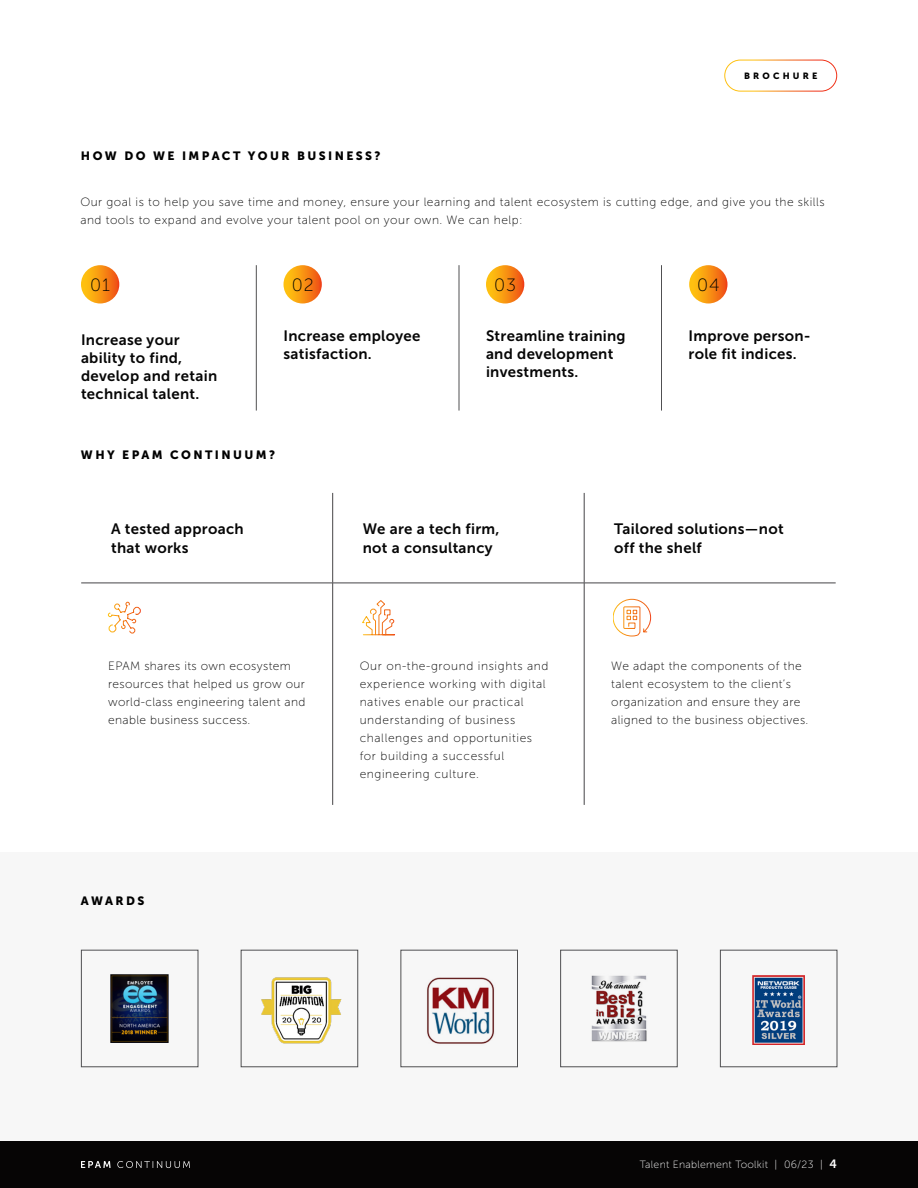
<style>
.page{position:relative;width:918px;height:1188px;background:#fff}
.page>*{position:absolute;margin:0;border:0;box-sizing:border-box;transform-origin:0 0}
.t1{font:17.85px "Museo Sans 100";letter-spacing:.05em;color:#000}
.t2{font:15px/18px "Museo Sans 700";letter-spacing:.02em;color:#060606}
.t3{font:12px/18px "Museo Sans 100";letter-spacing:.04em;color:#060606}
.t4{font:12px "Museo Sans 900";letter-spacing:.2em;color:#000}
.t5{font:10.5px "Museo Sans 100";letter-spacing:.025em;color:#fff}
.t6{font:9px "Museo Sans 900";letter-spacing:.35em;color:#000}
.s1{font-family:"Museo Sans 700";font-size:12px}
</style>
<div class="page">
<div style="left:0;top:852px;width:918px;height:336px;background:#f7f7f7"></div>
<div style="left:0;top:1141px;width:918px;height:47px;background:#060505"></div>
<svg style="left:117px;top:1161px;width:73px;height:7px"></svg>
<svg style="left:81px;top:1161px;width:30px;height:7px"></svg>
<div style="left:724px;top:60px;width:113px;height:31px;border:1px solid #fff;border-radius:16px"></div>
<hr style="left:81px;top:583px;width:252px;height:1px;background:#464547">
<hr style="left:333px;top:583px;width:251px;height:1px;background:#464547">
<hr style="left:584px;top:583px;width:252px;height:1px;background:#464547">
<hr style="left:332px;top:493px;width:1px;height:90px;background:#464547">
<hr style="left:584px;top:493px;width:1px;height:90px;background:#464547">
<hr style="left:332px;top:583px;width:1px;height:222px;background:#464547">
<hr style="left:584px;top:583px;width:1px;height:222px;background:#464547">
<svg style="left:81px;top:265px;width:38px;height:39px"></svg>
<svg style="left:689px;top:265px;width:39px;height:39px"></svg>
<svg style="left:284px;top:265px;width:38px;height:39px"></svg>
<svg style="left:486px;top:265px;width:38px;height:39px"></svg>
<hr style="left:256px;top:265px;width:1px;height:146px;background:#505052">
<hr style="left:459px;top:265px;width:1px;height:146px;background:#505052">
<hr style="left:661px;top:265px;width:1px;height:146px;background:#505052">
<svg style="left:108px;top:601px;width:33px;height:33px"></svg>
<svg style="left:613px;top:598px;width:38px;height:39px"></svg>
<svg style="left:362px;top:600px;width:33px;height:36px"></svg>
<div style="left:241px;top:950px;width:117px;height:117px;border:1px solid #505052"></div>
<div style="left:81px;top:950px;width:117px;height:117px;border:1px solid #505052"></div>
<div style="left:401px;top:950px;width:117px;height:117px;border:1px solid #505052"></div>
<div style="left:560px;top:950px;width:117px;height:117px;border:1px solid #505052"></div>
<div style="left:720px;top:950px;width:117px;height:117px;border:1px solid #505052"></div>
<img style="left:752px;top:976px;width:53px;height:68px">
<img style="left:591px;top:975px;width:56px;height:67px">
<img style="left:427px;top:977px;width:67px;height:67px">
<img style="left:261px;top:977px;width:81px;height:67px">
<img style="left:111px;top:975px;width:57px;height:67px">
<p class="t4" style="left:81px;top:149px;width:301px">HOW DO WE IMPACT YOUR BUSINESS?</p>
<p class="t6" style="left:744px;top:71px;width:75px">BROCHURE</p>
<p class="t3" style="left:80px;top:193px;width:746px">Our goal is to help you save time and money, ensure your learning and talent ecosystem is cutting edge, and give you the skills and tools to expand and evolve your talent pool on your own. We can help:</p>
<h1 class="t1" style="left:90px;top:275px;width:21px">01</h1>
<h1 class="t1" style="left:292px;top:275px;width:23px">02</h1>
<h1 class="t1" style="left:494px;top:275px;width:23px">03</h1>
<h1 class="t1" style="left:697px;top:275px;width:24px">04</h1>
<p class="t2" style="left:81px;top:330px;width:138px">Increase your ability to find, develop and retain technical talent.</p>
<p class="t2" style="left:284px;top:327px;width:138px">Increase employee satisfaction.</p>
<p class="t2" style="left:486px;top:327px;width:141px">Streamline training and development investments.</p>
<p class="t2" style="left:688px;top:327px;width:124px">Improve person&shy;role fit indices.</p>
<p class="t4" style="left:81px;top:448px;width:196px">WHY EPAM CONTINUUM?</p>
<p class="t2" style="left:111px;top:520px;width:134px;line-height:18.8px">A tested approach that works</p>
<p class="t2" style="left:363px;top:520px;width:138px;line-height:18.8px">We are a tech firm, not a consultancy</p>
<p class="t2" style="left:614px;top:520px;width:171px;line-height:18.8px">Tailored solutions—not off the shelf</p>
<p class="t3" style="left:108px;top:657px;width:199px">EPAM shares its own ecosystem resources that helped us grow our world-class engineering talent and enable business success.</p>
<p class="t3" style="left:360px;top:657px;width:190px">Our on-the-ground insights and experience working with digital natives enable our practical understanding of business challenges and opportunities for building a successful engineering culture.</p>
<p class="t3" style="left:611px;top:657px;width:199px">We adapt the components of the talent ecosystem to the client’s organization and ensure they are aligned to the business objectives.</p>
<p class="t4" style="left:81px;top:894px;width:65px">AWARDS</p>
<p class="t5" style="left:640px;top:1159px;width:199px">Talent Enablement Toolkit | 06/23 | <span class="s1">4</span></p>
</div>
